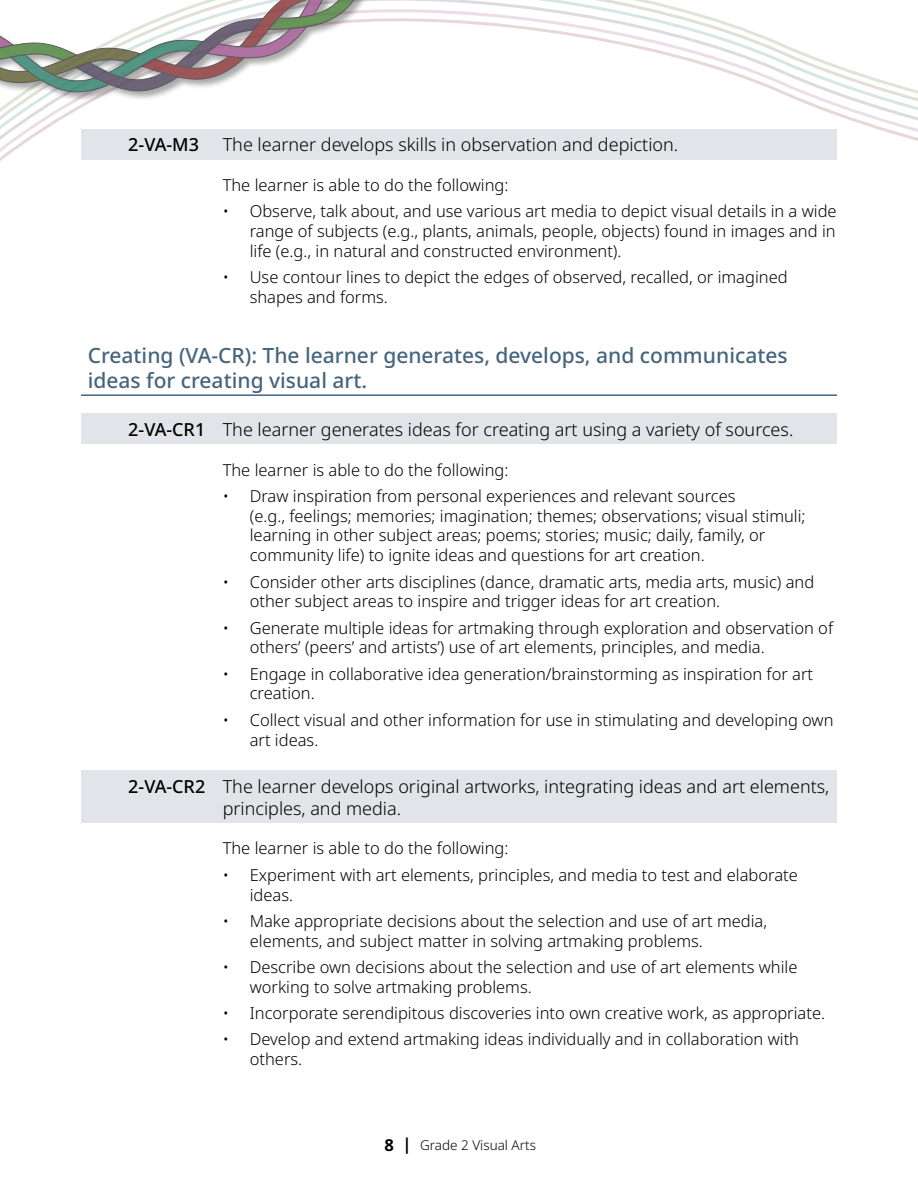
<style>
.page{position:relative;width:918px;height:1188px;background:#fff}
.page>*{position:absolute;margin:0;border:0;box-sizing:border-box;transform-origin:0 0}
.Header_Outcomes{font:500 21px/25.2px "Noto Sans";color:#45657d}
.GLO_arts{font:300 18px/21.6px "Noto Sans";color:#000}
.GLO_arts-2{font:500 18px "Noto Sans";color:#000}
.Bullet_Outcome_no_bullet{font:300 16.5px/19.8px "Noto Sans";color:#000}
.t1{font:300 13.5px "Noto Sans";color:#000}
.s1{font-weight:500}
.s2{font-weight:700;font-size:16.5px}
</style>
<div class="page">
<svg style="left:0;top:0;width:918px;height:161px"></svg>
<div style="left:0;top:0;width:515px;height:102px;background:#000;opacity:.4"></div>
<svg style="left:0;top:0;width:407px;height:96px"></svg>
<div style="left:81px;top:129px;width:756px;height:31px;background:#e1e4e8"></div>
<hr style="left:81px;top:394px;width:756px;height:2px;background:#45657d">
<div style="left:81px;top:413px;width:756px;height:31px;background:#e1e4e8"></div>
<div style="left:81px;top:771px;width:756px;height:52px;background:#e1e4e8"></div>
<h4 class="GLO_arts-2" style="left:128px;top:132px;width:72px">2-VA-M3</h4>
<h4 class="GLO_arts" style="left:223px;top:134px;width:457px">The learner develops skills in observation and depiction.</h4>
<p class="Bullet_Outcome_no_bullet" style="left:223px;top:175px;width:287px">The learner is able to do the following:</p>
<p class="Bullet_Outcome_no_bullet" style="left:250px;top:202px;width:588px;text-align:justify;text-indent:-27px">• Observe, talk about, and use various art media to depict visual details in a wide range of subjects (e.g., plants, animals, people, objects) found in images and in life (e.g., in natural and constructed environment).</p>
<p class="Bullet_Outcome_no_bullet" style="left:250px;top:267px;width:539px;text-indent:-27px">• Use contour lines to depict the edges of observed, recalled, or imagined shapes and forms.</p>
<h3 class="Header_Outcomes" style="left:88px;top:343px;width:701px">Creating (VA-CR): The learner generates, develops, and communicates ideas for creating visual art.</h3>
<h4 class="GLO_arts" style="left:128px;top:419px;width:667px"><span class="s1">2-VA-CR1</span> The learner generates ideas for creating art using a variety of sources.</h4>
<p class="Bullet_Outcome_no_bullet" style="left:223px;top:460px;width:287px">The learner is able to do the following:</p>
<p class="Bullet_Outcome_no_bullet" style="left:250px;top:486px;width:557px;text-indent:-27px">• Draw inspiration from personal experiences and relevant sources<br>(e.g., feelings; memories; imagination; themes; observations; visual stimuli; learning in other subject areas; poems; stories; music; daily, family, or community life) to ignite ideas and questions for art creation.</p>
<p class="Bullet_Outcome_no_bullet" style="left:250px;top:572px;width:566px;text-indent:-27px">• Consider other arts disciplines (dance, dramatic arts, media arts, music) and other subject areas to inspire and trigger ideas for art creation.</p>
<p class="Bullet_Outcome_no_bullet" style="left:250px;top:618px;width:585px;text-indent:-27px">• Generate multiple ideas for artmaking through exploration and observation of others’ (peers’ and artists’) use of art elements, principles, and media.</p>
<p class="Bullet_Outcome_no_bullet" style="left:250px;top:664px;width:565px;text-indent:-27px">• Engage in collaborative idea generation/brainstorming as inspiration for art creation.</p>
<p class="Bullet_Outcome_no_bullet" style="left:250px;top:710px;width:585px;text-indent:-27px">• Collect visual and other information for use in stimulating and developing own art ideas.</p>
<h4 class="GLO_arts" style="left:223px;top:776px;width:608px;text-indent:-94px"><span class="s1">2-VA-CR2</span> The learner develops original artworks, integrating ideas and art elements, principles, and media.</h4>
<p class="Bullet_Outcome_no_bullet" style="left:223px;top:839px;width:287px">The learner is able to do the following:</p>
<p class="Bullet_Outcome_no_bullet" style="left:250px;top:865px;width:550px;text-indent:-27px">• Experiment with art elements, principles, and media to test and elaborate ideas.</p>
<p class="Bullet_Outcome_no_bullet" style="left:250px;top:911px;width:519px;text-indent:-27px">• Make appropriate decisions about the selection and use of art media, elements, and subject matter in solving artmaking problems.</p>
<p class="Bullet_Outcome_no_bullet" style="left:250px;top:957px;width:549px;text-indent:-27px">• Describe own decisions about the selection and use of art elements while working to solve artmaking problems.</p>
<p class="Bullet_Outcome_no_bullet" style="left:223px;top:1003px;width:604px">• Incorporate serendipitous discoveries into own creative work, as appropriate.</p>
<p class="Bullet_Outcome_no_bullet" style="left:250px;top:1030px;width:551px;text-indent:-27px">• Develop and extend artmaking ideas individually and in collaboration with others.</p>
<p class="t1" style="left:384px;top:1135px;width:153px"><span class="s2">8 |</span> Grade 2 Visual Arts</p>
</div>
